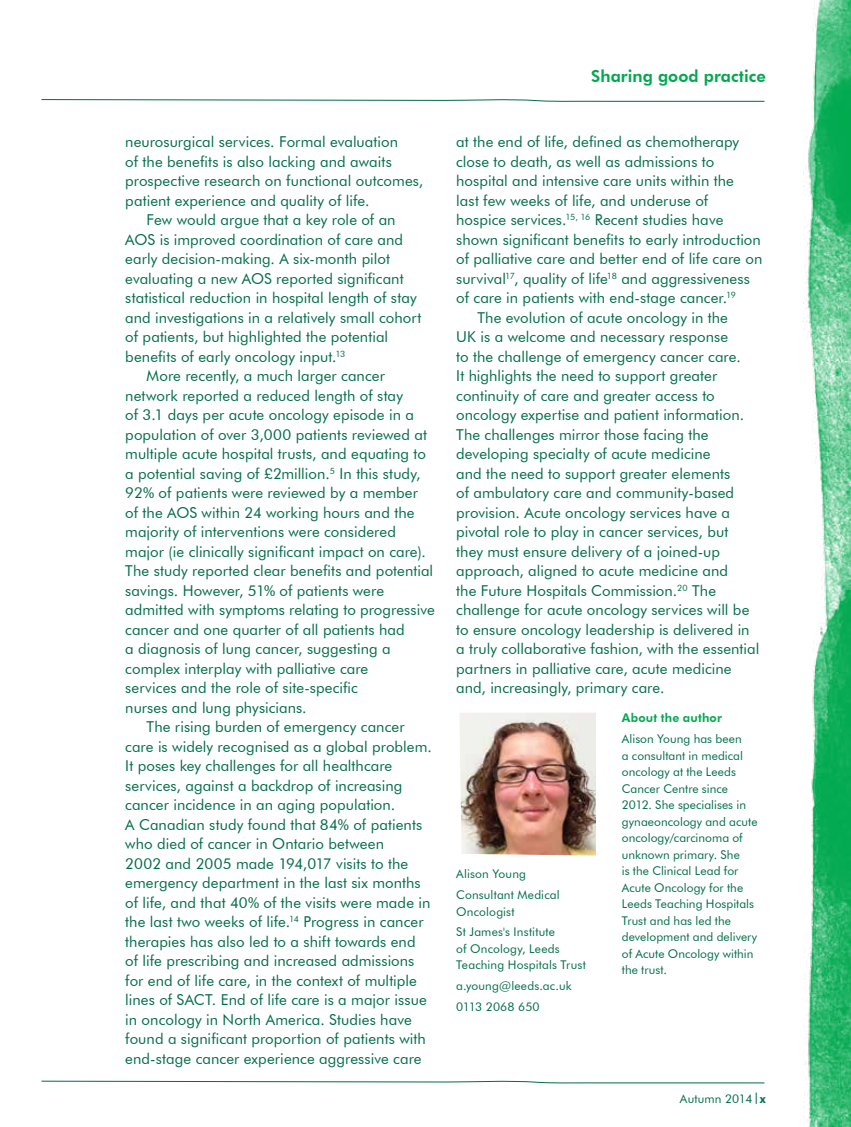
<style>
.page{position:relative;width:851px;height:1127px;background:#fff}
.page>*{position:absolute;margin:0;border:0;box-sizing:border-box;transform-origin:0 0}
.t1{font:800 16.5px "Futura BT";letter-spacing:.005em;color:#00a94f}
.t2{font:15px "Futura BT";letter-spacing:.005em;color:#006c4a}
.t3{font:12px/16.5px "Futura BT";letter-spacing:.005em;color:#006c4a}
.t4{font:800 12px "Futura BT";letter-spacing:.015em;color:#00a94f}
.s1{font-weight:800}
</style>
<div class="page">
<svg style="left:41px;top:99px;width:724px;height:3px"></svg>
<svg style="left:41px;top:1080px;width:724px;height:4px"></svg>
<svg style="left:755px;top:1092px;width:1px;height:12px"></svg>
<img style="left:803px;top:0;width:47px;height:1127px">
<img style="left:460px;top:713px;width:136px;height:142px">
<p class="t2" style="left:125px;top:133px;width:274px">neurosurgical services. Formal evaluation</p>
<p class="t2" style="left:125px;top:152px;width:268px">of the benefits is also lacking and awaits</p>
<p class="t2" style="left:125px;top:172px;width:299px">prospective research on functional outcomes,</p>
<p class="t2" style="left:125px;top:191px;width:246px">patient experience and quality of life.</p>
<p class="t2" style="left:146px;top:211px;width:250px">Few would argue that a key role of an</p>
<p class="t2" style="left:125px;top:230px;width:279px">AOS is improved coordination of care and</p>
<p class="t2" style="left:125px;top:250px;width:266px">early decision-making. A six-month pilot</p>
<p class="t2" style="left:125px;top:269px;width:280px">evaluating a new AOS reported significant</p>
<p class="t2" style="left:125px;top:289px;width:293px">statistical reduction in hospital length of stay</p>
<p class="t2" style="left:125px;top:308px;width:297px">and investigations in a relatively small cohort</p>
<p class="t2" style="left:125px;top:328px;width:264px">of patients, but highlighted the potential</p>
<p class="t2" style="left:125px;top:347px;width:221px">benefits of early oncology input.<sup>13</sup></p>
<p class="t2" style="left:146px;top:367px;width:240px">More recently, a much larger cancer</p>
<p class="t2" style="left:125px;top:386px;width:279px">network reported a reduced length of stay</p>
<p class="t2" style="left:125px;top:406px;width:290px">of 3.1 days per acute oncology episode in a</p>
<p class="t2" style="left:125px;top:425px;width:303px">population of over 3,000 patients reviewed at</p>
<p class="t2" style="left:125px;top:445px;width:302px">multiple acute hospital trusts, and equating to</p>
<p class="t2" style="left:125px;top:464px;width:296px">a potential saving of £2million.<sup>5</sup> In this study,</p>
<p class="t2" style="left:125px;top:484px;width:294px">92% of patients were reviewed by a member</p>
<p class="t2" style="left:125px;top:503px;width:291px">of the AOS within 24 working hours and the</p>
<p class="t2" style="left:125px;top:523px;width:272px">majority of interventions were considered</p>
<p class="t2" style="left:125px;top:542px;width:302px">major (ie clinically significant impact on care).</p>
<p class="t2" style="left:125px;top:562px;width:309px">The study reported clear benefits and potential</p>
<p class="t2" style="left:125px;top:581px;width:260px">savings. However, 51% of patients were</p>
<p class="t2" style="left:125px;top:601px;width:311px">admitted with symptoms relating to progressive</p>
<p class="t2" style="left:125px;top:620px;width:281px">cancer and one quarter of all patients had</p>
<p class="t2" style="left:125px;top:640px;width:267px">a diagnosis of lung cancer, suggesting a</p>
<p class="t2" style="left:125px;top:659px;width:244px">complex interplay with palliative care</p>
<p class="t2" style="left:125px;top:679px;width:234px">services and the role of site-specific</p>
<p class="t2" style="left:125px;top:698px;width:183px">nurses and lung physicians.</p>
<p class="t2" style="left:146px;top:718px;width:259px">The rising burden of emergency cancer</p>
<p class="t2" style="left:125px;top:737px;width:308px">care is widely recognised as a global problem.</p>
<p class="t2" style="left:125px;top:757px;width:268px">It poses key challenges for all healthcare</p>
<p class="t2" style="left:125px;top:776px;width:278px">services, against a backdrop of increasing</p>
<p class="t2" style="left:125px;top:796px;width:271px">cancer incidence in an aging population.</p>
<p class="t2" style="left:125px;top:815px;width:298px">A Canadian study found that 84% of patients</p>
<p class="t2" style="left:125px;top:835px;width:260px">who died of cancer in Ontario between</p>
<p class="t2" style="left:125px;top:854px;width:284px">2002 and 2005 made 194,017 visits to the</p>
<p class="t2" style="left:125px;top:874px;width:297px">emergency department in the last six months</p>
<p class="t2" style="left:125px;top:893px;width:306px">of life, and that 40% of the visits were made in</p>
<p class="t2" style="left:125px;top:913px;width:300px">the last two weeks of life.<sup>14</sup> Progress in cancer</p>
<p class="t2" style="left:125px;top:932px;width:292px">therapies has also led to a shift towards end</p>
<p class="t2" style="left:125px;top:952px;width:290px">of life prescribing and increased admissions</p>
<p class="t2" style="left:125px;top:971px;width:293px">for end of life care, in the context of multiple</p>
<p class="t2" style="left:125px;top:991px;width:303px">lines of SACT. End of life care is a major issue</p>
<p class="t2" style="left:125px;top:1010px;width:288px">in oncology in North America. Studies have</p>
<p class="t2" style="left:125px;top:1030px;width:302px">found a significant proportion of patients with</p>
<p class="t2" style="left:125px;top:1049px;width:298px">end-stage cancer experience aggressive care</p>
<p class="t1" style="left:591px;top:66px;width:176px">Sharing good practice</p>
<p class="t2" style="left:456px;top:133px;width:284px">at the end of life, defined as chemotherapy</p>
<p class="t2" style="left:456px;top:152px;width:259px">close to death, as well as admissions to</p>
<p class="t2" style="left:456px;top:172px;width:279px">hospital and intensive care units within the</p>
<p class="t2" style="left:456px;top:191px;width:253px">last few weeks of life, and underuse of</p>
<p class="t2" style="left:456px;top:211px;width:269px">hospice services.<sup>15,</sup> <sup>16</sup> Recent studies have</p>
<p class="t2" style="left:456px;top:230px;width:306px">shown significant benefits to early introduction</p>
<p class="t2" style="left:456px;top:250px;width:307px">of palliative care and better end of life care on</p>
<p class="t2" style="left:456px;top:269px;width:295px">survival<sup>17</sup>, quality of life<sup>18</sup> and aggressiveness</p>
<p class="t2" style="left:456px;top:289px;width:281px">of care in patients with end-stage cancer.<sup>19</sup></p>
<p class="t2" style="left:477px;top:308px;width:252px">The evolution of acute oncology in the</p>
<p class="t2" style="left:456px;top:328px;width:273px">UK is a welcome and necessary response</p>
<p class="t2" style="left:456px;top:347px;width:286px">to the challenge of emergency cancer care.</p>
<p class="t2" style="left:456px;top:367px;width:262px">It highlights the need to support greater</p>
<p class="t2" style="left:456px;top:386px;width:260px">continuity of care and greater access to</p>
<p class="t2" style="left:456px;top:406px;width:289px">oncology expertise and patient information.</p>
<p class="t2" style="left:456px;top:425px;width:254px">The challenges mirror those facing the</p>
<p class="t2" style="left:456px;top:445px;width:256px">developing specialty of acute medicine</p>
<p class="t2" style="left:456px;top:464px;width:275px">and the need to support greater elements</p>
<p class="t2" style="left:456px;top:484px;width:279px">of ambulatory care and community-based</p>
<p class="t2" style="left:456px;top:503px;width:275px">provision. Acute oncology services have a</p>
<p class="t2" style="left:456px;top:523px;width:274px">pivotal role to play in cancer services, but</p>
<p class="t2" style="left:456px;top:542px;width:265px">they must ensure delivery of a joined-up</p>
<p class="t2" style="left:456px;top:562px;width:273px">approach, aligned to acute medicine and</p>
<p class="t2" style="left:456px;top:581px;width:261px">the Future Hospitals Commission.<sup>20</sup> The</p>
<p class="t2" style="left:456px;top:601px;width:295px">challenge for acute oncology services will be</p>
<p class="t2" style="left:456px;top:620px;width:295px">to ensure oncology leadership is delivered in</p>
<p class="t2" style="left:456px;top:640px;width:304px">a truly collaborative fashion, with the essential</p>
<p class="t2" style="left:456px;top:659px;width:277px">partners in palliative care, acute medicine</p>
<p class="t2" style="left:456px;top:679px;width:210px">and, increasingly, primary care.</p>
<p class="t3" style="left:456px;top:864px;width:105px;line-height:20.7px">Alison Young<br>Consultant Medical</p>
<p class="t3" style="left:456px;top:901px;width:100px;line-height:20.7px">Oncologist<br>St James's Institute</p>
<p class="t3" style="left:456px;top:940px;width:131px">of Oncology, Leeds<br>Teaching Hospitals Trust</p>
<p class="t3" style="left:456px;top:975px;width:117px;line-height:20.7px">a.young@leeds.ac.uk<br>0113 2068 650</p>
<p class="t4" style="left:621px;top:711px;width:102px">About the author</p>
<p class="t3" style="left:621px;top:730px;width:137px">Alison Young has been<br>a consultant in medical oncology at the Leeds<br>Cancer Centre since<br>2012. She specialises in gynaeoncology and acute oncology/carcinoma of unknown primary. She<br>is the Clinical Lead for<br>Acute Oncology for the<br>Leeds Teaching Hospitals<br>Trust and has led the development and delivery of Acute Oncology within the trust.</p>
<p class="t3" style="left:679px;top:1090px;width:87px">Autumn 2014 <span class="s1">x</span></p>
</div>
